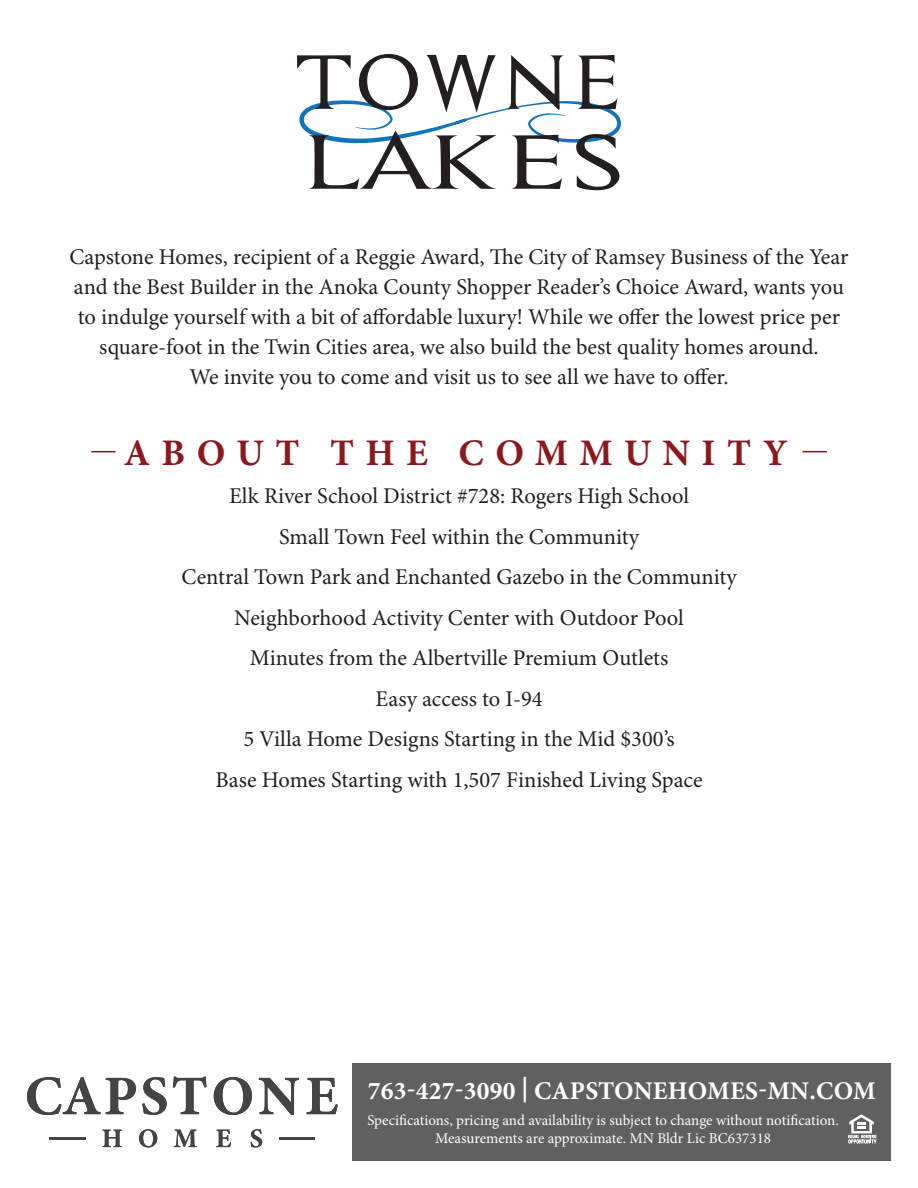
<style>
.page{position:relative;width:918px;height:1188px;background:#fff}
.page>*{position:absolute;margin:0;border:0;box-sizing:border-box;transform-origin:0 0}
.t1{font:700 37.5px "Minion Pro";letter-spacing:.3em;color:#8b181c}
.t2{font:700 25.5px "Minion Pro";letter-spacing:.01em;color:#fff}
.t3{font:22.5px/40.5px "Minion Pro";color:#231f20;text-align:center}
.t4{font:15px/18px "Minion Pro";letter-spacing:-.005em;color:#fff;text-align:center}
</style>
<div class="page">
<div style="left:353px;top:1063px;width:538px;height:98px;background:#606060"></div>
<svg style="left:27px;top:1077px;width:311px;height:38px"></svg>
<svg style="left:103px;top:1129px;width:159px;height:19px"></svg>
<hr style="left:50px;top:1138px;width:35px;height:2px;background:#434445">
<hr style="left:279px;top:1138px;width:36px;height:2px;background:#434445">
<svg style="left:848px;top:1114px;width:28px;height:29px"></svg>
<svg style="left:297px;top:54px;width:324px;height:136px"></svg>
<svg style="left:91px;top:451px;width:25px;height:1px"></svg>
<svg style="left:803px;top:451px;width:24px;height:1px"></svg>
<p class="t3" style="left:69px;top:243px;width:781px;line-height:30px">Capstone Homes, recipient of a Reggie Award, The City of Ramsey Business of the Year and the Best Builder in the Anoka County Shopper Reader’s Choice Award, wants you to indulge yourself with a bit of affordable luxury! While we offer the lowest price per square-foot in the Twin Cities area, we also build the best quality homes around.<br>We invite you to come and visit us to see all we have to offer.</p>
<h1 class="t1" style="left:124px;top:427px;width:665px">ABOUT THE COMMUNITY</h1>
<p class="t3" style="left:181px;top:477px;width:557px">Elk River School District #728: Rogers High School<br>Small Town Feel within the Community<br>Central Town Park and Enchanted Gazebo in the Community Neighborhood Activity Center with Outdoor Pool<br>Minutes from the Albertville Premium Outlets<br>Easy access to I-94<br>5 Villa Home Designs Starting in the Mid $300’s<br>Base Homes Starting with 1,507 Finished Living Space</p>
<p class="t2" style="left:368px;top:1073px;width:509px">763-427-3090 | CAPSTONEHOMES-MN.COM</p>
<p class="t4" style="left:367px;top:1112px;width:473px">Specifications, pricing and availability is subject to change without notification.<br>Measurements are approximate. MN Bldr Lic BC637318</p>
</div>
